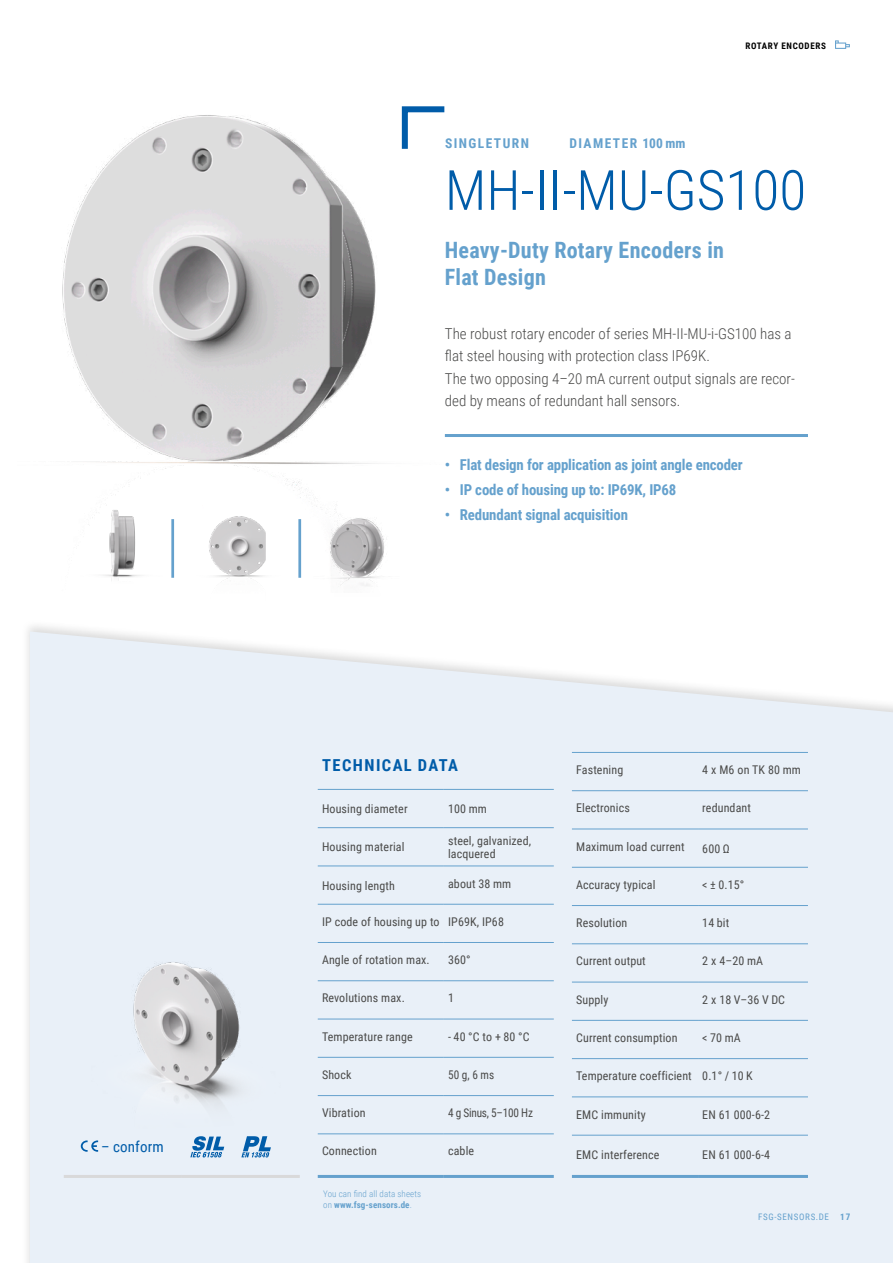
<style>
.page{position:relative;width:893px;height:1263px;background:#fff}
.page>*{position:absolute;margin:0;border:0;box-sizing:border-box;transform-origin:0 0}
.t1{font:300 55.5px "Roboto Condensed";color:#005ca9}
.t2{font:700 22.5px/27px "Roboto Condensed";letter-spacing:.01em;color:#65a1cd}
.t3{font:700 16.5px "Roboto Condensed";letter-spacing:.085em;color:#005ca9}
.t4{font:300 15px/22.5px "Roboto Condensed";color:#4a4a49}
.t5{font:700 15px "Roboto Condensed";letter-spacing:-.01em;color:#65a1cd}
.t6{font:15px "Roboto Condensed";letter-spacing:.01em;color:#005ca9}
.t7{font:700 13.5px "Roboto Condensed";letter-spacing:.105em;color:#65a1cd}
.t8{font:12px/13.5px "Roboto Condensed";letter-spacing:.01em;color:#4a4a49}
.t9{font:12px "Roboto Condensed";letter-spacing:-.02em;color:#4a4a49;scale:.94 1}
.t10{font:12px "Roboto Condensed";letter-spacing:.01em;color:#4a4a49;scale:.94 1}
.t11{font:300 9px/10.8px "Roboto Condensed";letter-spacing:.01em;color:#65a1cd}
.t12{font:9px "Roboto Condensed";letter-spacing:.075em;color:#65a1cd}
.t13{font:700 9px "Roboto Condensed";letter-spacing:.075em;color:#000}
.s1{font-weight:700}
</style>
<div class="page">
<div style="left:21px;top:618px;width:872px;height:645px;background:#000;opacity:.15"></div>
<svg style="left:30px;top:631px;width:863px;height:632px;background:#e9f0f8"></svg>
<img style="left:62px;top:106px;width:383px;height:471px">
<img style="left:64px;top:909px;width:241px;height:252px">
<hr style="left:445px;top:434px;width:363px;height:3px;background:#65a1cd">
<hr style="left:318px;top:827px;width:126px;height:1px;background:#65a1cd">
<hr style="left:444px;top:827px;width:110px;height:1px;background:#65a1cd">
<hr style="left:318px;top:866px;width:126px;height:1px;background:#65a1cd">
<hr style="left:444px;top:866px;width:110px;height:1px;background:#65a1cd">
<hr style="left:318px;top:904px;width:126px;height:1px;background:#65a1cd">
<hr style="left:444px;top:904px;width:110px;height:1px;background:#65a1cd">
<hr style="left:318px;top:942px;width:126px;height:1px;background:#65a1cd">
<hr style="left:444px;top:942px;width:110px;height:1px;background:#65a1cd">
<hr style="left:318px;top:980px;width:126px;height:1px;background:#65a1cd">
<hr style="left:444px;top:980px;width:110px;height:1px;background:#65a1cd">
<hr style="left:318px;top:1019px;width:126px;height:1px;background:#65a1cd">
<hr style="left:444px;top:1019px;width:110px;height:1px;background:#65a1cd">
<hr style="left:318px;top:1057px;width:126px;height:1px;background:#65a1cd">
<hr style="left:444px;top:1057px;width:110px;height:1px;background:#65a1cd">
<hr style="left:318px;top:1095px;width:126px;height:1px;background:#65a1cd">
<hr style="left:444px;top:1095px;width:110px;height:1px;background:#65a1cd">
<hr style="left:318px;top:1133px;width:126px;height:1px;background:#65a1cd">
<hr style="left:444px;top:1133px;width:110px;height:1px;background:#65a1cd">
<hr style="left:318px;top:789px;width:126px;height:1px;background:#65a1cd">
<hr style="left:444px;top:789px;width:110px;height:1px;background:#65a1cd">
<hr style="left:318px;top:1175px;width:126px;height:3px;background:#65a1cd">
<hr style="left:444px;top:1175px;width:110px;height:3px;background:#65a1cd">
<hr style="left:572px;top:829px;width:126px;height:1px;background:#65a1cd">
<hr style="left:698px;top:829px;width:110px;height:1px;background:#65a1cd">
<hr style="left:572px;top:867px;width:126px;height:1px;background:#65a1cd">
<hr style="left:698px;top:867px;width:110px;height:1px;background:#65a1cd">
<hr style="left:572px;top:905px;width:126px;height:1px;background:#65a1cd">
<hr style="left:698px;top:905px;width:110px;height:1px;background:#65a1cd">
<hr style="left:572px;top:943px;width:126px;height:1px;background:#65a1cd">
<hr style="left:698px;top:943px;width:110px;height:1px;background:#65a1cd">
<hr style="left:572px;top:982px;width:126px;height:1px;background:#65a1cd">
<hr style="left:698px;top:982px;width:110px;height:1px;background:#65a1cd">
<hr style="left:572px;top:1020px;width:126px;height:1px;background:#65a1cd">
<hr style="left:698px;top:1020px;width:110px;height:1px;background:#65a1cd">
<hr style="left:572px;top:1058px;width:126px;height:1px;background:#65a1cd">
<hr style="left:698px;top:1058px;width:110px;height:1px;background:#65a1cd">
<hr style="left:572px;top:1097px;width:126px;height:1px;background:#65a1cd">
<hr style="left:698px;top:1097px;width:110px;height:1px;background:#65a1cd">
<hr style="left:572px;top:1135px;width:126px;height:1px;background:#65a1cd">
<hr style="left:698px;top:1135px;width:110px;height:1px;background:#65a1cd">
<hr style="left:572px;top:790px;width:126px;height:1px;background:#65a1cd">
<hr style="left:698px;top:790px;width:110px;height:1px;background:#65a1cd">
<hr style="left:572px;top:752px;width:126px;height:1px;background:#65a1cd">
<hr style="left:698px;top:752px;width:110px;height:1px;background:#65a1cd">
<hr style="left:572px;top:1175px;width:126px;height:3px;background:#65a1cd">
<hr style="left:698px;top:1175px;width:110px;height:3px;background:#65a1cd">
<hr style="left:64px;top:1175px;width:118px;height:3px;background:#d9d9da">
<hr style="left:182px;top:1175px;width:118px;height:3px;background:#d9d9da">
<svg style="left:81px;top:1140px;width:17px;height:12px"></svg>
<svg style="left:190px;top:1136px;width:34px;height:21px"></svg>
<svg style="left:241px;top:1136px;width:30px;height:21px"></svg>
<img style="left:298px;top:488px;width:108px;height:98px">
<img style="left:185px;top:493px;width:108px;height:86px">
<img style="left:62px;top:481px;width:111px;height:99px">
<hr style="left:171px;top:519px;width:3px;height:59px;background:#65a1cd">
<hr style="left:298px;top:519px;width:3px;height:59px;background:#65a1cd">
<svg style="left:835px;top:40px;width:15px;height:9px"></svg>
<p class="t6" style="left:101px;top:1136px;width:64px">– conform</p>
<p class="t13" style="left:745px;top:39px;width:82px">ROTARY ENCODERS</p>
<p class="t7" style="left:445px;top:134px;width:85px">SINGLETURN</p>
<p class="t7" style="left:569px;top:134px;width:118px">DIAMETER 100 mm</p>
<h1 class="t1" style="left:445px;top:151px;width:363px">MH-II-MU-GS100</h1>
<h2 class="t2" style="left:445px;top:236px;width:281px">Heavy-Duty Rotary Encoders in<br>Flat Design</h2>
<p class="t4" style="left:445px;top:322px;width:352px">The robust rotary encoder of series MH-II-MU-i-GS100 has a flat steel housing with protection class IP69K.<br>The two opposing 4–20 mA current output signals are recor&shy;ded by means of redundant hall sensors.</p>
<p class="t5" style="left:445px;top:454px;width:299px">• Flat design for application as joint angle encoder</p>
<p class="t5" style="left:445px;top:479px;width:233px">• IP code of housing up to: IP69K, IP68</p>
<p class="t5" style="left:445px;top:504px;width:185px">• Redundant signal acquisition</p>
<h3 class="t3" style="left:322px;top:754px;width:137px">TECHNICAL DATA</h3>
<p class="t8" style="left:322px;top:801px;width:87px">Housing diameter</p>
<p class="t8" style="left:448px;top:801px;width:40px">100 mm</p>
<p class="t8" style="left:322px;top:840px;width:84px">Housing material</p>
<p class="t8" style="left:448px;top:833px;width:84px">steel, galvanized, lacquered</p>
<p class="t8" style="left:322px;top:878px;width:74px">Housing length</p>
<p class="t8" style="left:448px;top:876px;width:65px">about 38 mm</p>
<p class="t8" style="left:322px;top:914px;width:183px">IP code of housing up to IP69K, IP68</p>
<p class="t8" style="left:322px;top:953px;width:109px">Angle of rotation max.</p>
<p class="t8" style="left:448px;top:953px;width:24px">360°</p>
<p class="t8" style="left:322px;top:991px;width:84px">Revolutions max.</p>
<p class="t8" style="left:448px;top:991px;width:7px">1</p>
<p class="t8" style="left:322px;top:1029px;width:92px">Temperature range</p>
<p class="t8" style="left:448px;top:1029px;width:83px">- 40 °C to + 80 °C</p>
<p class="t8" style="left:322px;top:1067px;width:31px">Shock</p>
<p class="t10" style="left:448px;top:1066px;width:50px">50 g, 6 ms</p>
<p class="t8" style="left:322px;top:1106px;width:45px">Vibration</p>
<p class="t9" style="left:448px;top:1104px;width:92px">4 g Sinus, 5–100 Hz</p>
<p class="t8" style="left:322px;top:1144px;width:56px">Connection</p>
<p class="t8" style="left:448px;top:1144px;width:28px">cable</p>
<p class="t11" style="left:323px;top:1188px;width:99px">You can find all data sheets on <span class="s1">www.fsg-sensors.de</span>.</p>
<p class="t8" style="left:576px;top:762px;width:49px">Fastening</p>
<p class="t8" style="left:702px;top:762px;width:100px">4 x M6 on TK 80 mm</p>
<p class="t8" style="left:576px;top:801px;width:55px">Electronics</p>
<p class="t8" style="left:702px;top:801px;width:50px">redundant</p>
<p class="t8" style="left:576px;top:839px;width:110px">Maximum load current</p>
<p class="t8" style="left:702px;top:841px;width:29px">600 Ω</p>
<p class="t8" style="left:576px;top:877px;width:81px">Accuracy typical</p>
<p class="t8" style="left:702px;top:877px;width:43px">&lt; ± 0.15°</p>
<p class="t8" style="left:576px;top:916px;width:53px">Resolution</p>
<p class="t8" style="left:702px;top:916px;width:28px">14 bit</p>
<p class="t8" style="left:576px;top:954px;width:71px">Current output</p>
<p class="t8" style="left:702px;top:954px;width:62px">2 x 4–20 mA</p>
<p class="t8" style="left:576px;top:992px;width:34px">Supply</p>
<p class="t8" style="left:702px;top:992px;width:84px">2 x 18 V–36 V DC</p>
<p class="t8" style="left:576px;top:1030px;width:103px">Current consumption</p>
<p class="t8" style="left:702px;top:1030px;width:40px">&lt; 70 mA</p>
<p class="t8" style="left:576px;top:1069px;width:178px">Temperature coefficient 0.1° / 10 K</p>
<p class="t8" style="left:576px;top:1107px;width:71px">EMC immunity</p>
<p class="t8" style="left:702px;top:1107px;width:69px">EN 61 000-6-2</p>
<p class="t8" style="left:576px;top:1147px;width:85px">EMC interference</p>
<p class="t8" style="left:702px;top:1147px;width:69px">EN 61 000-6-4</p>
<p class="t12" style="left:758px;top:1211px;width:94px">FSG-SENSORS.DE <span class="s1">17</span></p>
</div>
